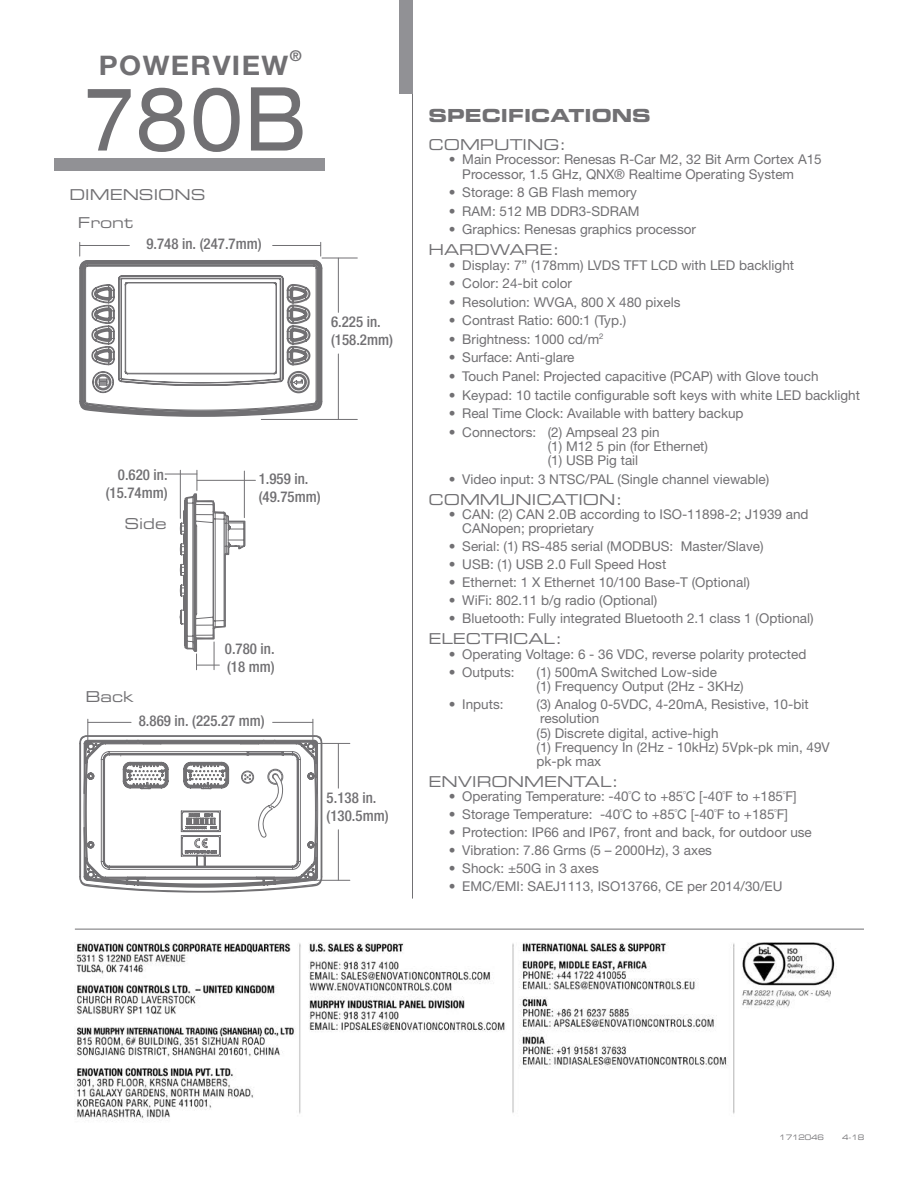
<style>
.page{position:relative;width:918px;height:1188px;background:#fff}
.page>*{position:absolute;margin:0;border:0;box-sizing:border-box;transform-origin:0 0}
.t1{font:expanded 88.5px "Helvetica Neue LT Std";color:#717073;scale:.9 1}
.t2{font:700 27px "Helvetica Neue LT Std";letter-spacing:.05em;color:#717073;scale:1.05 1}
.t3{font:18px "Eurostile LT Std Bold Ex 2";color:#717073}
.t4{font:500 condensed 15px/18px "Helvetica Neue LT Std";color:#717073}
.t5{font:15px/28.2px "Eurostile LT Std Ex 2";color:#717073}
.t6{font:700 14.85px "Helvetica Neue LT Std";color:#717073}
.t7{font:13.5px/14.2px "Helvetica Neue LT Std";color:#717073}
.t8{font:7.5px "Eurostile LT Std Ex 2";letter-spacing:-.025em;color:#717073;scale:.9 1}
.s1{font-weight:100}
</style>
<div class="page">
<hr style="left:75px;top:929px;width:789px;height:1px;background:#717073">
<hr style="left:412px;top:80px;width:1px;height:819px;background:#717073">
<div style="left:399px;top:0;width:14px;height:93px;background:#919195"></div>
<img style="left:74px;top:942px;width:763px;height:178px">
<hr style="left:322px;top:258px;width:35px;height:1px;background:#717073">
<hr style="left:261px;top:419px;width:96px;height:1px;background:#717073">
<hr style="left:338px;top:258px;width:1px;height:54px;background:#717073">
<hr style="left:338px;top:354px;width:1px;height:65px;background:#717073">
<hr style="left:315px;top:743px;width:35px;height:1px;background:#717073">
<hr style="left:315px;top:880px;width:35px;height:1px;background:#717073">
<hr style="left:338px;top:744px;width:1px;height:44px;background:#717073">
<hr style="left:338px;top:830px;width:1px;height:50px;background:#717073">
<svg style="left:79px;top:242px;width:244px;height:428px"></svg>
<svg style="left:79px;top:719px;width:244px;height:174px"></svg>
<div style="left:54px;top:158px;width:270px;height:12px;background:#919195"></div>
<p class="t6" style="left:290px;top:46px;width:13px">®</p>
<h2 class="t2" style="left:99px;top:49px;width:182px">POWERVIEW</h2>
<h1 class="t1" style="left:86px;top:65px;width:246px">780B</h1>
<p class="t5" style="left:78px;top:180px;width:129px;text-indent:-8px">DIMENSIONS<br>Front</p>
<p class="t4" style="left:146px;top:235px;width:117px">9.748 in. (247.7mm)</p>
<p class="t4" style="left:331px;top:313px;width:63px">6.225 in. (158.2mm)</p>
<p class="t4" style="left:106px;top:465px;width:63px;text-align:right">0.620 in. (15.74mm)</p>
<p class="t5" style="left:124px;top:510px;width:44px">Side</p>
<p class="t5" style="left:85px;top:682px;width:50px">Back</p>
<p class="t4" style="left:259px;top:469px;width:63px">1.959 in. (49.75mm)</p>
<p class="t4" style="left:225px;top:639px;width:51px">0.780 in. (18 mm)</p>
<p class="t4" style="left:139px;top:712px;width:127px">8.869 in. (225.27 mm)</p>
<p class="t4" style="left:327px;top:789px;width:63px">5.138 in. (130.5mm)</p>
<h3 class="t3" style="left:429px;top:103px;width:224px">SPECIFICATIONS</h3>
<p class="t5" style="left:429px;top:130px;width:140px">COMPUTING:</p>
<p class="t7" style="left:462px;top:152px;width:361px;text-indent:-14px">• Main Processor: Renesas R-Car M2, 32 Bit Arm Cortex A15<br>Processor, 1.5 GHz, QNX® Realtime Operating System</p>
<p class="t7" style="left:449px;top:185px;width:190px">• Storage: 8 GB Flash memory</p>
<p class="t7" style="left:449px;top:204px;width:192px">• RAM: 512 MB DDR3-SDRAM</p>
<p class="t7" style="left:449px;top:222px;width:249px">• Graphics: Renesas graphics processor</p>
<p class="t5" style="left:429px;top:236px;width:133px">HARDWARE:</p>
<p class="t7" style="left:449px;top:258px;width:347px">• Display: 7” (178mm) LVDS TFT LCD with LED backlight</p>
<p class="t7" style="left:449px;top:276px;width:125px">• Color: 24-bit color</p>
<p class="t7" style="left:449px;top:295px;width:233px">• Resolution: WVGA, 800 X 480 pixels</p>
<p class="t7" style="left:449px;top:313px;width:179px">• Contrast Ratio: 600:1 (Typ.)</p>
<p class="t7" style="left:449px;top:332px;width:156px">• Brightness: 1000 cd/m<sup>2</sup></p>
<p class="t7" style="left:449px;top:350px;width:127px">• Surface: Anti-glare</p>
<p class="t7" style="left:449px;top:369px;width:371px">• Touch Panel: Projected capacitive (PCAP) with Glove touch</p>
<p class="t7" style="left:449px;top:388px;width:413px">• Keypad: 10 tactile configurable soft keys with white LED backlight</p>
<p class="t7" style="left:449px;top:406px;width:296px">• Real Time Clock: Available with battery backup</p>
<p class="t7" style="left:548px;top:425px;width:162px;text-indent:-99px">• Connectors: (2) Ampseal 23 pin<br>(1) M12 5 pin (for Ethernet) (1) USB Pig tail</p>
<p class="t7" style="left:449px;top:472px;width:322px">• Video input: 3 NTSC/PAL (Single channel viewable)</p>
<p class="t5" style="left:429px;top:485px;width:196px">COMMUNICATION:</p>
<p class="t7" style="left:462px;top:507px;width:348px;text-indent:-14px">• CAN: (2) CAN 2.0B according to ISO-11898-2; J1939 and<br>CANopen; proprietary</p>
<p class="t7" style="left:449px;top:539px;width:316px">• Serial: (1) RS-485 serial (MODBUS: Master/Slave)</p>
<p class="t7" style="left:449px;top:557px;width:219px">• USB: (1) USB 2.0 Full Speed Host</p>
<p class="t7" style="left:449px;top:575px;width:303px">• Ethernet: 1 X Ethernet 10/100 Base-T (Optional)</p>
<p class="t7" style="left:449px;top:593px;width:210px">• WiFi: 802.11 b/g radio (Optional)</p>
<p class="t7" style="left:449px;top:611px;width:366px">• Bluetooth: Fully integrated Bluetooth 2.1 class 1 (Optional)</p>
<p class="t5" style="left:429px;top:625px;width:135px">ELECTRICAL:</p>
<p class="t7" style="left:449px;top:647px;width:359px">• Operating Voltage: 6 - 36 VDC, reverse polarity protected</p>
<p class="t7" style="left:449px;top:665px;width:67px">• Outputs:</p>
<p class="t7" style="left:537px;top:665px;width:209px">(1) 500mA Switched Low-side<br>(1) Frequency Output (2Hz - 3KHz)</p>
<p class="t7" style="left:449px;top:697px;width:56px">• Inputs:</p>
<p class="t7" style="left:537px;top:697px;width:295px">(3) Analog 0-5VDC, 4-20mA, Resistive, 10-bit resolution<br>(5) Discrete digital, active-high<br>(1) Frequency In (2Hz - 10kHz) 5Vpk-pk min, 49V pk-pk max</p>
<p class="t5" style="left:429px;top:767px;width:192px">ENVIRONMENTAL:</p>
<p class="t7" style="left:449px;top:789px;width:349px">• Operating Temperature: -40<span class="s1">˚</span>C to +85<span class="s1">˚</span>C [-40<span class="s1">˚</span>F to +185<span class="s1">˚</span>F]</p>
<p class="t7" style="left:449px;top:807px;width:341px">• Storage Temperature: -40<span class="s1">˚</span>C to +85<span class="s1">˚</span>C [-40<span class="s1">˚</span>F to +185<span class="s1">˚</span>F]</p>
<p class="t7" style="left:449px;top:825px;width:365px">• Protection: IP66 and IP67, front and back, for outdoor use</p>
<p class="t7" style="left:449px;top:843px;width:265px">• Vibration: 7.86 Grms (5 – 2000Hz), 3 axes</p>
<p class="t7" style="left:449px;top:861px;width:152px">• Shock: ±50G in 3 axes</p>
<p class="t7" style="left:449px;top:879px;width:335px">• EMC/EMI: SAEJ1113, ISO13766, CE per 2014/30/EU</p>
<p class="t8" style="left:779px;top:1132px;width:51px">1712046</p>
<p class="t8" style="left:842px;top:1132px;width:26px">4-18</p>
</div>
